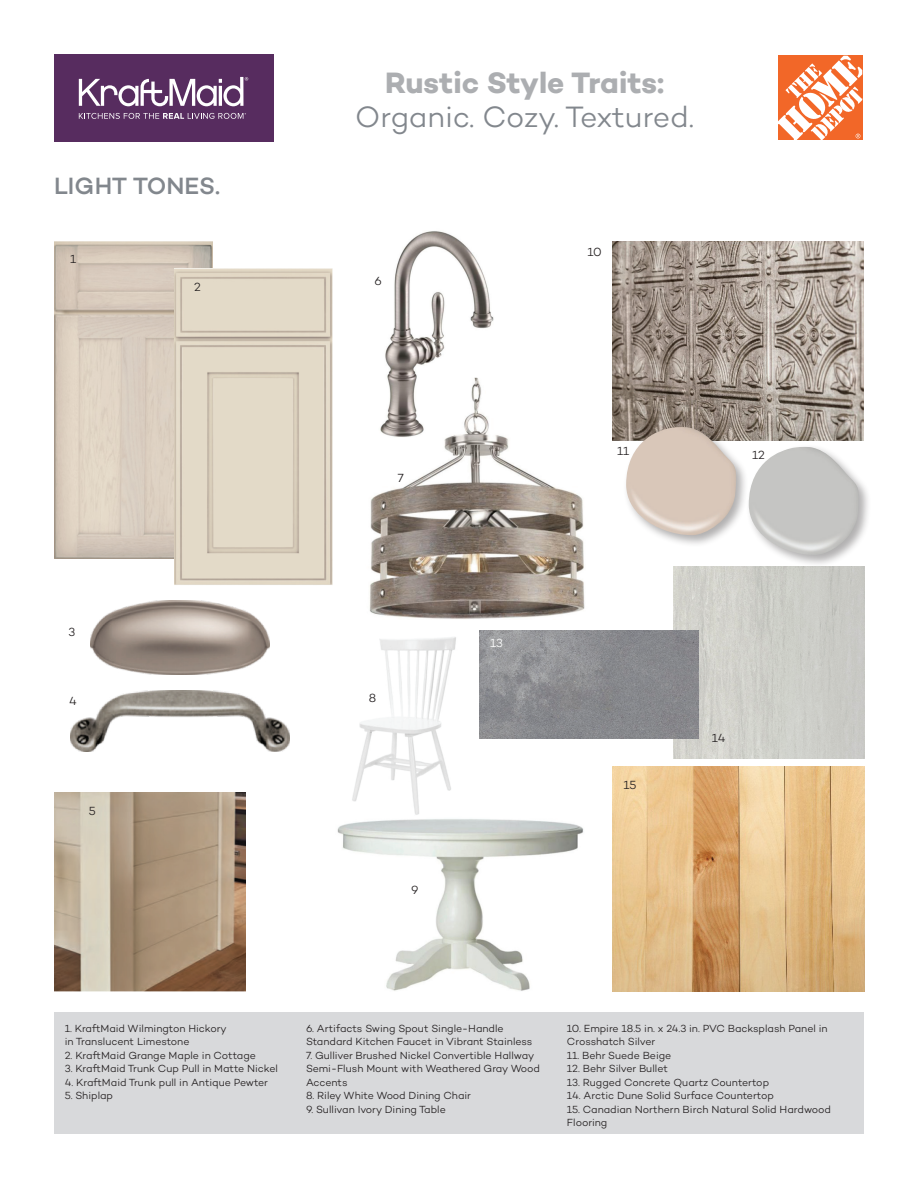
<style>
.page{position:relative;width:918px;height:1188px;background:#fff}
.page>*{position:absolute;margin:0;border:0;box-sizing:border-box;transform-origin:0 0}
.t1{font:300 30px "Campton";letter-spacing:-.01em;color:#82878d}
.t2{font:700 30px "Campton";letter-spacing:-.005em;color:#acaeb1}
.t3{font:500 24px "Campton";color:#82878d}
.t4{font:300 12px "Campton";color:#231f20}
.t5{font:300 12px "Campton";color:#fff}
.t6{font:300 10.5px/13.5px "Campton";color:#231f20}
</style>
<div class="page">
<img style="left:673px;top:567px;width:192px;height:191px">
<img style="left:369px;top:435px;width:216px;height:184px">
<img style="left:378px;top:231px;width:118px;height:207px">
<img style="left:54px;top:242px;width:159px;height:317px">
<div style="left:54px;top:54px;width:219px;height:88px;background:#572c5f"></div>
<svg style="left:79px;top:77px;width:169px;height:29px"></svg>
<svg style="left:79px;top:113px;width:167px;height:6px"></svg>
<svg style="left:778px;top:55px;width:85px;height:85px"></svg>
<svg style="left:778px;top:56px;width:84px;height:84px"></svg>
<div style="left:54px;top:1013px;width:810px;height:121px;background:#d8d9db"></div>
<img style="left:54px;top:793px;width:192px;height:199px">
<img style="left:612px;top:242px;width:252px;height:198px">
<img style="left:352px;top:637px;width:104px;height:178px">
<img style="left:337px;top:819px;width:247px;height:172px">
<img style="left:612px;top:767px;width:253px;height:225px">
<img style="left:480px;top:630px;width:219px;height:109px">
<img style="left:90px;top:601px;width:180px;height:73px">
<img style="left:70px;top:691px;width:220px;height:60px">
<img style="left:175px;top:269px;width:158px;height:316px">
<div style="left:624px;top:424px;width:124px;height:124px;background:#231f20;opacity:.35"></div>
<img style="left:626px;top:427px;width:112px;height:108px">
<div style="left:746px;top:444px;width:125px;height:124px;background:#231f20;opacity:.35"></div>
<img style="left:749px;top:447px;width:112px;height:108px">
<h2 class="t3" style="left:54px;top:171px;width:168px">LIGHT TONES.</h2>
<p class="t4" style="left:70px;top:251px;width:8px">1</p>
<p class="t4" style="left:194px;top:280px;width:8px">2</p>
<h1 class="t2" style="left:385px;top:63px;width:280px">Rustic Style Traits:</h1>
<h1 class="t1" style="left:355px;top:98px;width:340px">Organic. Cozy. Textured.</h1>
<p class="t4" style="left:375px;top:273px;width:9px">6</p>
<p class="t4" style="left:588px;top:245px;width:16px">10</p>
<p class="t4" style="left:398px;top:470px;width:8px">7</p>
<p class="t4" style="left:617px;top:443px;width:14px">11</p>
<p class="t4" style="left:752px;top:448px;width:14px">12</p>
<p class="t4" style="left:69px;top:624px;width:8px">3</p>
<p class="t4" style="left:69px;top:693px;width:9px">4</p>
<p class="t4" style="left:89px;top:804px;width:9px">5</p>
<p class="t4" style="left:369px;top:690px;width:9px">8</p>
<p class="t5" style="left:490px;top:635px;width:14px">13</p>
<p class="t4" style="left:411px;top:883px;width:9px">9</p>
<p class="t4" style="left:623px;top:777px;width:15px">15</p>
<p class="t4" style="left:712px;top:730px;width:15px">14</p>
<p class="t6" style="left:65px;top:1021px;width:163px">1. KraftMaid Wilmington Hickory in Translucent Limestone</p>
<p class="t6" style="left:65px;top:1048px;width:193px">2. KraftMaid Grange Maple in Cottage</p>
<p class="t6" style="left:65px;top:1062px;width:215px">3. KraftMaid Trunk Cup Pull in Matte Nickel</p>
<p class="t6" style="left:65px;top:1075px;width:205px">4. KraftMaid Trunk pull in Antique Pewter</p>
<p class="t6" style="left:65px;top:1089px;width:50px">5. Shiplap</p>
<p class="t6" style="left:306px;top:1021px;width:228px">6. Artifacts Swing Spout Single-Handle<br>Standard Kitchen Faucet in Vibrant Stainless</p>
<p class="t6" style="left:306px;top:1048px;width:236px">7. Gulliver Brushed Nickel Convertible Hallway<br>Semi-Flush Mount with Weathered Gray Wood<br>Accents</p>
<p class="t6" style="left:306px;top:1089px;width:167px">8. Riley White Wood Dining Chair</p>
<p class="t6" style="left:306px;top:1102px;width:141px">9. Sullivan Ivory Dining Table</p>
<p class="t6" style="left:567px;top:1021px;width:262px">10. Empire 18.5 in. x 24.3 in. PVC Backsplash Panel in<br>Crosshatch Silver</p>
<p class="t6" style="left:567px;top:1048px;width:106px">11. Behr Suede Beige</p>
<p class="t6" style="left:567px;top:1062px;width:102px">12. Behr Silver Bullet</p>
<p class="t6" style="left:567px;top:1075px;width:204px">13. Rugged Concrete Quartz Countertop</p>
<p class="t6" style="left:567px;top:1089px;width:208px">14. Arctic Dune Solid Surface Countertop</p>
<p class="t6" style="left:567px;top:1102px;width:265px">15. Canadian Northern Birch Natural Solid Hardwood<br>Flooring</p>
</div>
